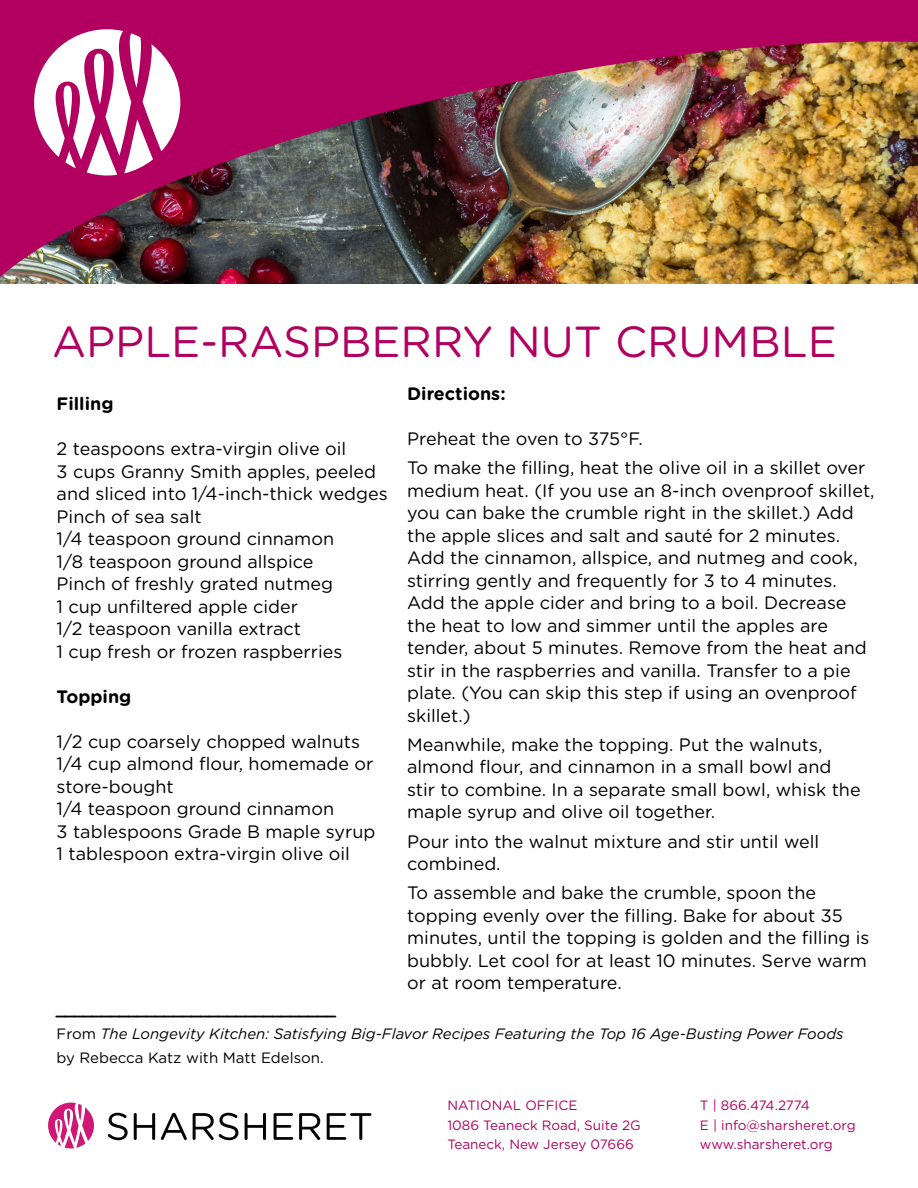
<style>
.page{position:relative;width:918px;height:1188px;background:#fff}
.page>*{position:absolute;margin:0;border:0;box-sizing:border-box;transform-origin:0 0}
.t1{font:43.5px "Gotham Rounded";color:#b10060}
.Paragraph{font:18px/22.5px "Gotham Rounded";color:#000}
.Paragraph-2{font:700 18px "Gotham Rounded";color:#000}
.Credit{font:italic 15px/24px "Gotham Rounded";color:#000}
.Credit-2{font:700 15px "Gotham Rounded";color:#000}
.t2{font:13.5px/19.5px "Gotham Rounded";color:#b10060}
.s1{font-style:normal}
</style>
<div class="page">
<img style="left:0;top:0;width:918px;height:283px">
<svg style="left:34px;top:29px;width:146px;height:146px"></svg>
<svg style="left:108px;top:1113px;width:20px;height:27px"></svg>
<svg style="left:134px;top:1113px;width:21px;height:27px"></svg>
<svg style="left:161px;top:1113px;width:26px;height:27px"></svg>
<svg style="left:193px;top:1113px;width:45px;height:27px"></svg>
<svg style="left:245px;top:1113px;width:21px;height:27px"></svg>
<svg style="left:274px;top:1113px;width:19px;height:27px"></svg>
<svg style="left:299px;top:1113px;width:21px;height:27px"></svg>
<svg style="left:327px;top:1113px;width:44px;height:27px"></svg>
<svg style="left:48px;top:1103px;width:46px;height:45px"></svg>
<p class="t1" style="left:52px;top:311px;width:786px">APPLE-RASPBERRY NUT CRUMBLE</p>
<p class="Paragraph-2" style="left:57px;top:391px;width:58px">Filling</p>
<p class="Paragraph" style="left:57px;top:437px;width:291px">2 teaspoons extra-virgin olive oil</p>
<p class="Paragraph" style="left:57px;top:459px;width:333px">3 cups Granny Smith apples, peeled and sliced into 1/4-inch-thick wedges</p>
<p class="Paragraph" style="left:57px;top:504px;width:147px">Pinch of sea salt</p>
<p class="Paragraph" style="left:57px;top:527px;width:279px">1/4 teaspoon ground cinnamon</p>
<p class="Paragraph" style="left:57px;top:549px;width:259px">1/8 teaspoon ground allspice</p>
<p class="Paragraph" style="left:57px;top:572px;width:278px">Pinch of freshly grated nutmeg</p>
<p class="Paragraph" style="left:57px;top:594px;width:243px">1 cup unfiltered apple cider</p>
<p class="Paragraph" style="left:57px;top:617px;width:246px">1/2 teaspoon vanilla extract</p>
<p class="Paragraph" style="left:57px;top:639px;width:287px">1 cup fresh or frozen raspberries</p>
<p class="Paragraph-2" style="left:57px;top:683px;width:76px">Topping</p>
<p class="Paragraph" style="left:57px;top:729px;width:305px">1/2 cup coarsely chopped walnuts</p>
<p class="Paragraph" style="left:57px;top:752px;width:318px">1/4 cup almond flour, homemade or store-bought</p>
<p class="Paragraph" style="left:57px;top:797px;width:279px">1/4 teaspoon ground cinnamon</p>
<p class="Paragraph" style="left:57px;top:819px;width:320px">3 tablespoons Grade B maple syrup</p>
<p class="Paragraph" style="left:57px;top:842px;width:295px">1 tablespoon extra-virgin olive oil</p>
<p class="Paragraph-2" style="left:407px;top:380px;width:100px">Directions:</p>
<p class="Paragraph" style="left:407px;top:426px;width:237px">Preheat the oven to 375°F.</p>
<p class="Paragraph" style="left:407px;top:456px;width:469px">To make the filling, heat the olive oil in a skillet over medium heat. (If you use an 8-inch ovenproof skillet, you can bake the crumble right in the skillet.) Add the apple slices and salt and sauté for 2 minutes.<br>Add the cinnamon, allspice, and nutmeg and cook, stirring gently and frequently for 3 to 4 minutes.<br>Add the apple cider and bring to a boil. Decrease the heat to low and simmer until the apples are tender, about 5 minutes. Remove from the heat and stir in the raspberries and vanilla. Transfer to a pie plate. (You can skip this step if using an ovenproof skillet.)</p>
<p class="Paragraph" style="left:407px;top:732px;width:455px">Meanwhile, make the topping. Put the walnuts, almond flour, and cinnamon in a small bowl and stir to combine. In a separate small bowl, whisk the maple syrup and olive oil together.</p>
<p class="Paragraph" style="left:407px;top:829px;width:414px">Pour into the walnut mixture and stir until well combined.</p>
<p class="Paragraph" style="left:407px;top:881px;width:464px">To assemble and bake the crumble, spoon the topping evenly over the filling. Bake for about 35 minutes, until the topping is golden and the filling is bubbly. Let cool for at least 10 minutes. Serve warm or at room temperature.</p>
<p class="Credit-2" style="left:57px;top:999px;width:281px">_______________________________</p>
<p class="Credit" style="left:57px;top:1022px;width:789px"><span class="s1">From</span> The Longevity Kitchen: Satisfying Big-Flavor Recipes Featuring the Top 16 Age-Busting Power Foods <span class="s1">by Rebecca Katz with Matt Edelson.</span></p>
<p class="t2" style="left:447px;top:1095px;width:195px">NATIONAL OFFICE<br>1086 Teaneck Road, Suite 2G<br>Teaneck, New Jersey 07666</p>
<p class="t2" style="left:700px;top:1095px;width:157px">T | 866.474.2774<br>E | info@sharsheret.org www.sharsheret.org</p>
</div>
